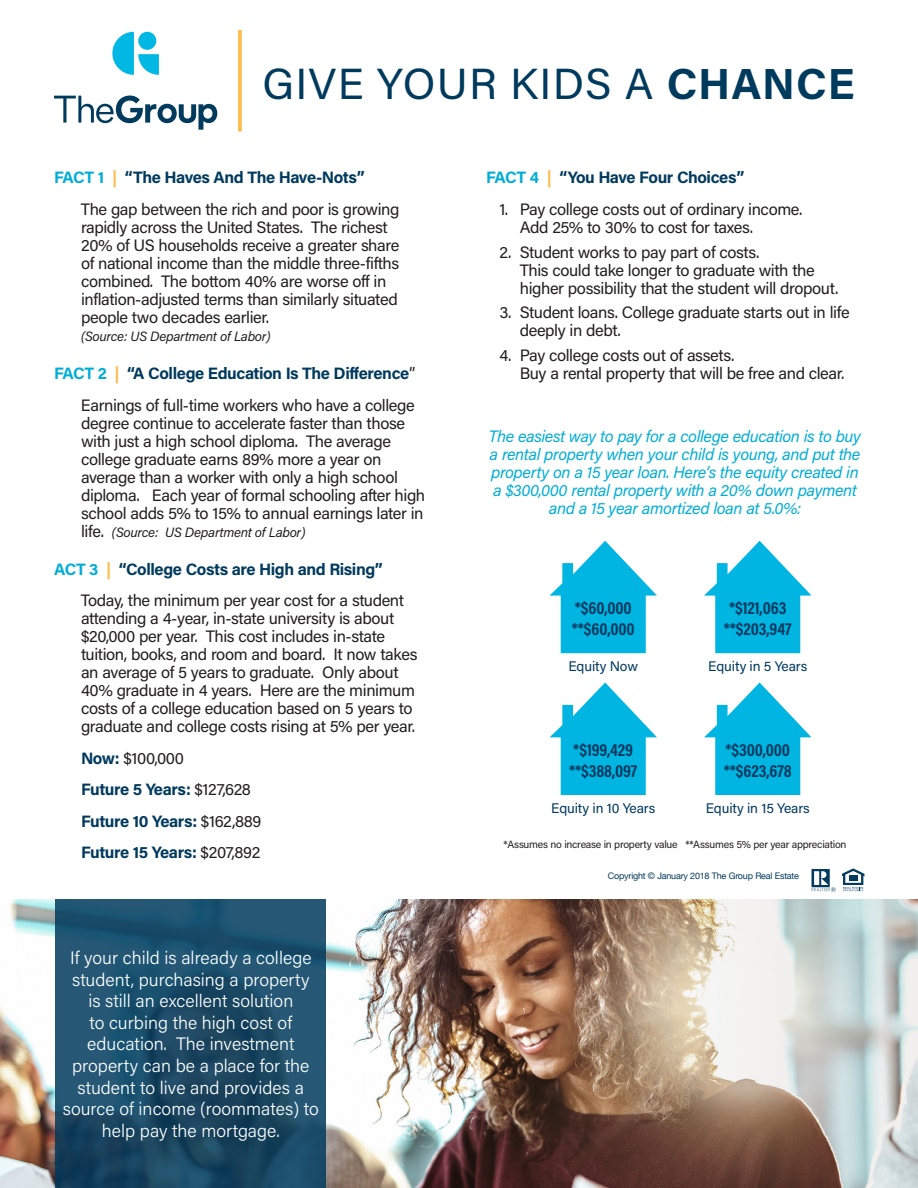
<style>
.page{position:relative;width:918px;height:1188px;background:#fff}
.page>*{position:absolute;margin:0;border:0;box-sizing:border-box;transform-origin:0 0}
.t1{font:43.5px "Acumin Pro";letter-spacing:.03em;color:#003a5d}
.t2{font:300 18px/21.6px "Acumin Pro";color:#fff;text-align:center}
.Body_indent{font:700 17.7px/21.3px "Acumin Pro Cond";letter-spacing:-.01em;color:#00395f}
.t3{font:16.5px/18px "Acumin Pro";letter-spacing:-.025em;color:#231f20}
.t4{font:italic 16.5px/18px "Acumin Pro";letter-spacing:-.025em;color:#00add8;text-align:center}
.t5{font:700 16.5px "Acumin Pro";letter-spacing:-.025em;color:#003a5d}
.Body_indent-2{font:13.95px "Acumin Pro";letter-spacing:-.01em;color:#00395f}
.t6{font:italic 13.5px "Acumin Pro";letter-spacing:-.025em;color:#231f20}
.t7{font:10.5px "Acumin Pro";letter-spacing:-.025em;color:#231f20}
.t8{font:9px "Helvetica Neue";letter-spacing:-.025em;color:#003a5d}
.s1{font-weight:700}
.s2{color:#00add8}
.s3{color:#fdbc4a}
.s4{font-weight:400;color:#231f20}
.s5{font-style:normal;font-size:16.5px}
.s6{font-weight:700;color:#003a5d}
</style>
<div class="page">
<img style="left:0;top:900px;width:918px;height:288px">
<svg style="left:56px;top:900px;width:270px;height:288px;background:#1c4c69"></svg>
<svg style="left:54px;top:96px;width:163px;height:34px"></svg>
<svg style="left:138px;top:54px;width:21px;height:21px"></svg>
<svg style="left:112px;top:32px;width:22px;height:43px"></svg>
<div style="left:138px;top:32px;width:18px;height:18px;background:#00b8e3;border-radius:50%"></div>
<svg style="left:238px;top:30px;width:4px;height:101px"></svg>
<svg style="left:550px;top:541px;width:107px;height:112px"></svg>
<svg style="left:704px;top:683px;width:108px;height:112px"></svg>
<svg style="left:704px;top:541px;width:108px;height:112px"></svg>
<svg style="left:550px;top:683px;width:107px;height:112px"></svg>
<svg style="left:812px;top:869px;width:24px;height:23px"></svg>
<svg style="left:842px;top:868px;width:22px;height:23px"></svg>
<p class="t1" style="left:263px;top:54px;width:594px">GIVE YOUR KIDS A <span class="s1">CHANCE</span></p>
<p class="t5" style="left:54px;top:166px;width:312px"><span class="s2">FACT 1</span> <span class="s3">|</span> “The Haves And The Have-Nots”</p>
<p class="t3" style="left:81px;top:199px;width:320px">The gap between the rich and poor is growing rapidly across the United States. The richest 20% of US households receive a greater share of national income than the middle three-fifths combined. The bottom 40% are worse off in inflation-adjusted terms than similarly situated people two decades earlier.</p>
<p class="t6" style="left:81px;top:327px;width:191px">(Source: US Department of Labor)</p>
<p class="t5" style="left:54px;top:362px;width:363px"><span class="s2">FACT 2</span> <span class="s3">|</span> “A College Education Is The Difference<span class="s4">”</span></p>
<p class="t3" style="left:81px;top:395px;width:346px">Earnings of full-time workers who have a college degree continue to accelerate faster than those with just a high school diploma. The average college graduate earns 89% more a year on average than a worker with only a high school diploma. Each year of formal schooling after high school adds 5% to 15% to annual earnings later in</p>
<p class="t6" style="left:81px;top:522px;width:226px"><span class="s5">life.</span> (Source: US Department of Labor)</p>
<p class="t5" style="left:54px;top:557px;width:330px"><span class="s2">ACT 3</span> <span class="s3">|</span> “College Costs are High and Rising”</p>
<p class="t3" style="left:81px;top:591px;width:338px">Today, the minimum per year cost for a student attending a 4-year, in-state university is about $20,000 per year. This cost includes in-state tuition, books, and room and board. It now takes an average of 5 years to graduate. Only about 40% graduate in 4 years. Here are the minimum costs of a college education based on 5 years to graduate and college costs rising at 5% per year.</p>
<p class="t3" style="left:81px;top:748px;width:104px"><span class="s6">Now:</span> $100,000</p>
<p class="t5" style="left:81px;top:778px;width:172px">Future 5 Years: <span class="s4">$127,628</span></p>
<p class="t5" style="left:81px;top:809px;width:182px">Future 10 Years: <span class="s4">$162,889</span></p>
<p class="t5" style="left:81px;top:841px;width:181px">Future 15 Years: <span class="s4">$207,892</span></p>
<p class="t2" style="left:63px;top:946px;width:257px">If your child is already a college student, purchasing a property<br>is still an excellent solution<br>to curbing the high cost of education. The investment property can be a place for the student to live and provides a source of income (roommates) to help pay the mortgage.</p>
<p class="t5" style="left:486px;top:166px;width:260px"><span class="s2">FACT 4</span> <span class="s3">|</span> “You Have Four Choices”</p>
<p class="t3" style="left:520px;top:199px;width:284px;text-indent:-20px">1. Pay college costs out of ordinary income.<br>Add 25% to 30% to cost for taxes.</p>
<p class="t3" style="left:520px;top:242px;width:320px;text-indent:-20px">2. Student works to pay part of costs.<br>This could take longer to graduate with the higher possibility that the student will dropout.</p>
<p class="t3" style="left:520px;top:303px;width:331px;text-indent:-20px">3. Student loans. College graduate starts out in life deeply in debt.</p>
<p class="t3" style="left:520px;top:346px;width:326px;text-indent:-20px">4. Pay college costs out of assets.<br>Buy a rental property that will be free and clear.</p>
<p class="t4" style="left:489px;top:427px;width:374px">The easiest way to pay for a college education is to buy a rental property when your child is young, and put the property on a 15 year loan. Here’s the equity created in a $300,000 rental property with a 20% down payment and a 15 year amortized loan at 5.0%:</p>
<p class="Body_indent" style="left:575px;top:597px;width:58px">*$60,000</p>
<p class="Body_indent" style="left:572px;top:618px;width:64px">**$60,000</p>
<p class="Body_indent" style="left:724px;top:597px;width:69px">*$121,063 **$203,947</p>
<p class="Body_indent-2" style="left:568px;top:657px;width:71px">Equity Now</p>
<p class="Body_indent-2" style="left:708px;top:657px;width:100px">Equity in 5 Years</p>
<p class="Body_indent" style="left:569px;top:739px;width:70px">*$199,429 **$388,097</p>
<p class="Body_indent" style="left:724px;top:739px;width:69px">*$300,000 **$623,678</p>
<p class="Body_indent-2" style="left:706px;top:798px;width:105px">Equity in 15 Years</p>
<p class="t7" style="left:503px;top:837px;width:344px">*Assumes no increase in property value **Assumes 5% per year appreciation</p>
<p class="t8" style="left:608px;top:869px;width:193px">Copyright © January 2018 The Group Real Estate</p>
<p class="Body_indent-2" style="left:551px;top:798px;width:106px">Equity in 10 Years</p>
</div>
